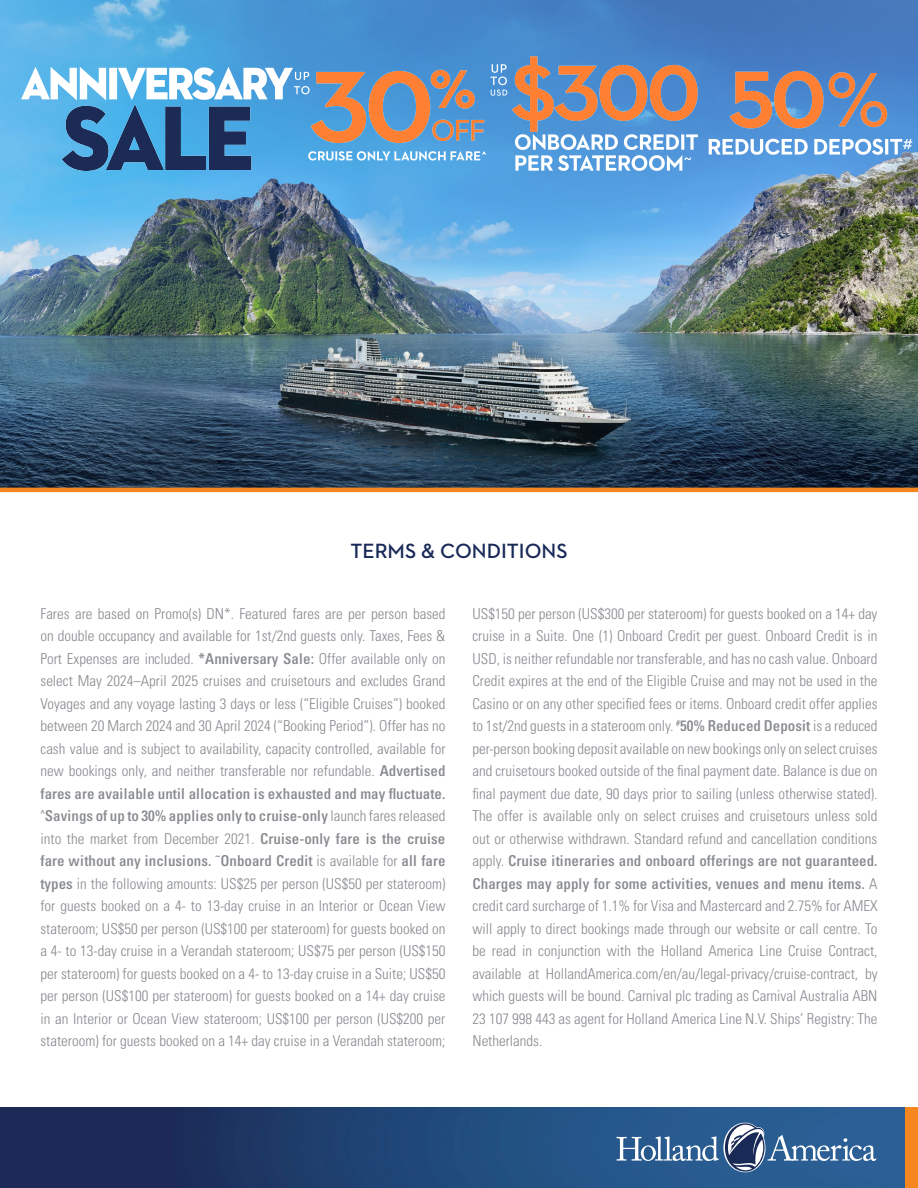
<style>
.page{position:relative;width:918px;height:1188px;background:#fff}
.page>*{position:absolute;margin:0;border:0;box-sizing:border-box;transform-origin:0 0}
.t1{font:600 21px "Neutraface 2 Text";color:#192958}
.t2{font:300 condensed 15px/22.5px "Univers LT Std";color:#878a8f;text-align:justify}
.t3{font:600 condensed 10.5px "Univers LT Std";color:#878a8f}
.s1{font-weight:600}
</style>
<div class="page">
<img style="left:0;top:0;width:917px;height:488px">
<hr style="left:0;top:488px;width:918px;height:4px;background:#f6861f">
<img style="left:0;top:1107px;width:905px;height:81px">
<svg style="left:616px;top:1123px;width:260px;height:49px;background:#4a729e"></svg>
<div style="left:905px;top:1107px;width:13px;height:81px;background:#f6861f"></div>
<img style="left:22px;top:68px;width:271px;height:102px">
<img style="left:295px;top:55px;width:192px;height:120px">
<img style="left:708px;top:61px;width:204px;height:99px">
<img style="left:491px;top:54px;width:209px;height:123px">
<h1 class="t1" style="left:350px;top:538px;width:219px">TERMS &amp; CONDITIONS</h1>
<p class="t2" style="left:40px;top:602px;width:407px">Fares are based on Promo(s) DN*. Featured fares are per person based on double occupancy and available for 1st/2nd guests only. Taxes, Fees &amp; Port Expenses are included. <span class="s1">*Anniversary Sale:</span> Offer available only on select May 2024–April 2025 cruises and cruisetours and excludes Grand Voyages and any voyage lasting 3 days or less (“Eligible Cruises”) booked between 20 March 2024 and 30 April 2024 (“Booking Period”). Offer has no cash value and is subject to availability, capacity controlled, available for new bookings only, and neither transferable nor refundable. <span class="s1">Advertised fares are available until allocation is exhausted and may fluctuate. </span><sup>^</sup><span class="s1">Savings of up to 30% applies only to cruise-only</span> launch fares released into the market from December 2021. <span class="s1">Cruise-only fare is the cruise fare without any inclusions.</span></p>
<p class="t3" style="left:215px;top:849px;width:7px">~</p>
<p class="t2" style="left:40px;top:850px;width:407px;text-indent:180px"><span class="s1">Onboard Credit</span> is available for <span class="s1">all fare types</span> in the following amounts: US$25 per person (US$50 per stateroom) for guests booked on a 4- to 13-day cruise in an Interior or Ocean View stateroom; US$50 per person (US$100 per stateroom) for guests booked on a 4- to 13-day cruise in a Verandah stateroom; US$75 per person (US$150 per stateroom) for guests booked on a 4- to 13-day cruise in a Suite; US$50 per person (US$100 per stateroom) for guests booked on a 14+ day cruise in an Interior or Ocean View stateroom; US$100 per person (US$200 per stateroom) for guests booked on a 14+ day cruise in a Verandah stateroom;</p>
<p class="t2" style="left:472px;top:602px;width:407px">US$150 per person (US$300 per stateroom) for guests booked on a 14+ day cruise in a Suite. One (1) Onboard Credit per guest. Onboard Credit is in USD, is neither refundable nor transferable, and has no cash value. Onboard Credit expires at the end of the Eligible Cruise and may not be used in the Casino or on any other specified fees or items. Onboard credit offer applies to 1st/2nd guests in a stateroom only. <sup>#</sup><span class="s1">50% Reduced Deposit</span> is a reduced per-person booking deposit available on new bookings only on select cruises and cruisetours booked outside of the final payment date. Balance is due on final payment due date, 90 days prior to sailing (unless otherwise stated).<br>The offer is available only on select cruises and cruisetours unless sold out or otherwise withdrawn. Standard refund and cancellation conditions apply. <span class="s1">Cruise itineraries and onboard offerings are not guaranteed.<br>Charges may apply for some activities, venues and menu items.</span> A credit card surcharge of 1.1% for Visa and Mastercard and 2.75% for AMEX will apply to direct bookings made through our website or call centre. To be read in conjunction with the Holland America Line Cruise Contract, available at HollandAmerica.com/en/au/legal-privacy/cruise-contract, by which guests will be bound. Carnival plc trading as Carnival Australia ABN 23 107 998 443 as agent for Holland America Line N.V. Ships’ Registry: The Netherlands.</p>
</div>
